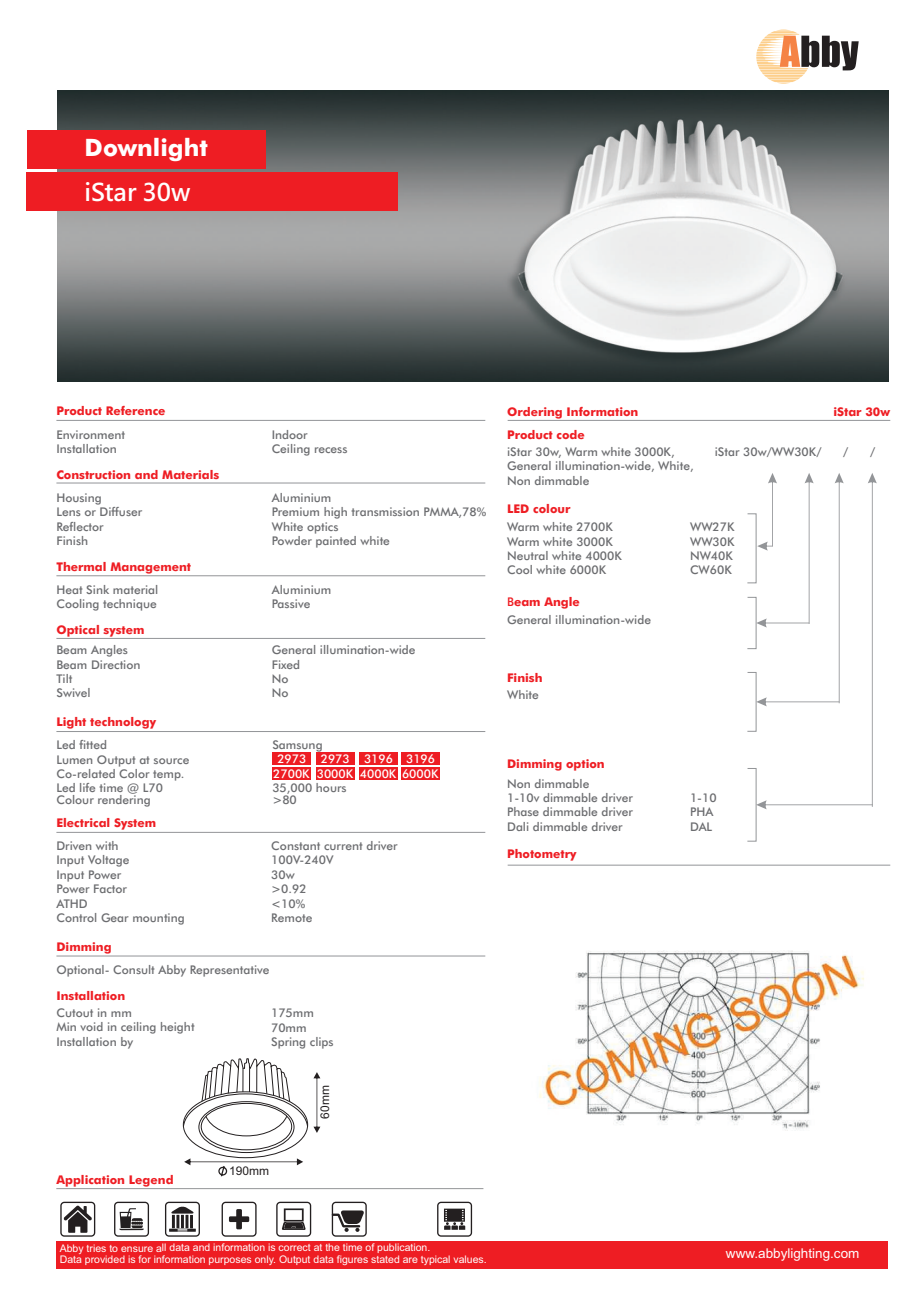
<style>
.page{position:relative;width:918px;height:1296px;background:#fff}
.page>*{position:absolute;margin:0;border:0;box-sizing:border-box;transform-origin:0 0}
.t1{font:500 24px "Futura BT";color:#fff}
.t2{font:700 24px "Microsoft Jheng Hei";color:#fff}
.t3{font:13.5px "Arial";color:#fff}
.t4{font:500 12px/14.2px "Futura BT";color:#6c6d70}
.t5{font:500 12px "Futura BT";color:#ee1d23}
.t6{font:500 12px/15.1px "Futura BT";color:#fff;text-align:center}
.t7{font:12px "Arial";color:#231f20}
.t8{font:10.5px/11.7px "Arial";color:#fff}
.s1{color:#ee1d23}
</style>
<div class="page">
<svg style="left:183px;top:1092px;width:125px;height:66px"></svg>
<svg style="left:198px;top:1101px;width:96px;height:52px"></svg>
<div style="left:201px;top:1103px;width:91px;height:47px;background:#fff;border-radius:50%"></div>
<svg style="left:183px;top:1058px;width:137px;height:79px"></svg>
<svg style="left:184px;top:1158px;width:119px;height:19px"></svg>
<svg style="left:756px;top:30px;width:103px;height:54px"></svg>
<hr style="left:56px;top:420px;width:429px;height:1px;background:#939598">
<hr style="left:56px;top:483px;width:429px;height:1px;background:#939598">
<hr style="left:56px;top:575px;width:429px;height:1px;background:#939598">
<hr style="left:56px;top:638px;width:429px;height:1px;background:#939598">
<hr style="left:56px;top:731px;width:429px;height:1px;background:#939598">
<hr style="left:56px;top:832px;width:429px;height:1px;background:#939598">
<hr style="left:56px;top:956px;width:429px;height:1px;background:#939598">
<hr style="left:56px;top:1188px;width:427px;height:1px;background:#939598">
<svg style="left:222px;top:1202px;width:35px;height:35px"></svg>
<svg style="left:60px;top:1202px;width:35px;height:35px"></svg>
<svg style="left:165px;top:1202px;width:35px;height:35px"></svg>
<svg style="left:332px;top:1202px;width:35px;height:35px"></svg>
<svg style="left:276px;top:1202px;width:35px;height:35px"></svg>
<svg style="left:437px;top:1202px;width:35px;height:35px"></svg>
<svg style="left:114px;top:1202px;width:35px;height:35px"></svg>
<svg style="left:756px;top:473px;width:121px;height:336px"></svg>
<hr style="left:508px;top:865px;width:382px;height:1px;background:#939598">
<hr style="left:508px;top:420px;width:382px;height:1px;background:#939598">
<div style="left:747px;top:513px;width:10px;height:70px;border:1px solid #939598"></div>
<div style="left:747px;top:597px;width:10px;height:52px;border:1px solid #939598"></div>
<div style="left:747px;top:672px;width:10px;height:60px;border:1px solid #939598"></div>
<div style="left:747px;top:768px;width:10px;height:74px;border:1px solid #939598"></div>
<div style="left:272px;top:753px;width:39px;height:12px;background:#ee1d23"></div>
<div style="left:272px;top:768px;width:39px;height:12px;background:#ee1d23"></div>
<div style="left:316px;top:753px;width:38px;height:12px;background:#ee1d23"></div>
<div style="left:316px;top:768px;width:38px;height:12px;background:#ee1d23"></div>
<div style="left:359px;top:753px;width:39px;height:12px;background:#ee1d23"></div>
<div style="left:401px;top:753px;width:39px;height:12px;background:#ee1d23"></div>
<div style="left:359px;top:768px;width:39px;height:12px;background:#ee1d23"></div>
<div style="left:401px;top:768px;width:39px;height:12px;background:#ee1d23"></div>
<img style="left:539px;top:950px;width:325px;height:181px">
<div style="left:56px;top:1241px;width:832px;height:27px;background:#ee1d23"></div>
<img style="left:57px;top:90px;width:831px;height:291px">
<div style="left:27px;top:131px;width:238px;height:38px;background:#ee1d23"></div>
<div style="left:27px;top:172px;width:371px;height:39px;background:#ee1d23"></div>
<h1 class="t1" style="left:85px;top:138px;width:125px">Downlight</h1>
<h1 class="t2" style="left:85px;top:179px;width:108px">iStar 30w</h1>
<p class="t5" style="left:56px;top:406px;width:111px">Product Reference</p>
<p class="t4" style="left:56px;top:428px;width:70px">Environment</p>
<p class="t4" style="left:272px;top:428px;width:37px">Indoor</p>
<p class="t4" style="left:56px;top:443px;width:62px">Installation</p>
<p class="t4" style="left:272px;top:443px;width:77px">Ceiling recess</p>
<p class="t4" style="left:56px;top:492px;width:47px">Housing</p>
<p class="t4" style="left:272px;top:492px;width:61px">Aluminium</p>
<p class="t4" style="left:56px;top:506px;width:87px">Lens or Diffuser</p>
<p class="t4" style="left:272px;top:506px;width:216px">Premium high transmission PMMA,78%</p>
<p class="t4" style="left:56px;top:520px;width:49px">Reflector</p>
<p class="t4" style="left:272px;top:520px;width:68px">White optics</p>
<p class="t4" style="left:56px;top:535px;width:33px">Finish</p>
<p class="t4" style="left:272px;top:535px;width:120px">Powder painted white</p>
<p class="t4" style="left:56px;top:584px;width:103px">Heat Sink material</p>
<p class="t4" style="left:272px;top:584px;width:61px">Aluminium</p>
<p class="t4" style="left:56px;top:598px;width:102px">Cooling technique</p>
<p class="t4" style="left:272px;top:598px;width:40px">Passive</p>
<p class="t4" style="left:56px;top:644px;width:73px">Beam Angles</p>
<p class="t4" style="left:272px;top:644px;width:145px">General illumination-wide</p>
<p class="t4" style="left:56px;top:658px;width:86px">Beam Direction</p>
<p class="t4" style="left:272px;top:658px;width:30px">Fixed</p>
<p class="t4" style="left:56px;top:673px;width:18px">Tilt</p>
<p class="t4" style="left:272px;top:673px;width:18px">No</p>
<p class="t4" style="left:56px;top:687px;width:36px">Swivel</p>
<p class="t4" style="left:272px;top:687px;width:18px">No</p>
<p class="t5" style="left:56px;top:470px;width:165px">Construction and Materials</p>
<p class="t5" style="left:56px;top:562px;width:136px">Thermal Management</p>
<p class="t5" style="left:56px;top:625px;width:90px">Optical system</p>
<p class="t5" style="left:56px;top:717px;width:101px">Light technology</p>
<p class="t4" style="left:56px;top:739px;width:52px">Led fitted</p>
<p class="t4" style="left:272px;top:739px;width:52px">Samsung</p>
<p class="t4" style="left:56px;top:753px;width:134px">Lumen Output at source<br>Co-related Color temp.<br>Led life time @ L70</p>
<p class="t6" style="left:273px;top:752px;width:167px">2973 2973 3196 3196<br>2700K 3000K 4000K 6000K</p>
<p class="t4" style="left:272px;top:782px;width:76px">35,000 hours</p>
<p class="t4" style="left:56px;top:794px;width:96px">Colour rendering</p>
<p class="t4" style="left:272px;top:794px;width:26px">&gt;80</p>
<p class="t4" style="left:56px;top:840px;width:64px">Driven with</p>
<p class="t4" style="left:271px;top:840px;width:128px">Constant current driver</p>
<p class="t4" style="left:56px;top:854px;width:75px">Input Voltage</p>
<p class="t4" style="left:271px;top:854px;width:64px">100V-240V</p>
<p class="t4" style="left:56px;top:869px;width:66px">Input Power</p>
<p class="t4" style="left:271px;top:869px;width:25px">30w</p>
<p class="t4" style="left:56px;top:883px;width:72px">Power Factor</p>
<p class="t4" style="left:271px;top:883px;width:37px">&gt;0.92</p>
<p class="t4" style="left:56px;top:897px;width:33px">ATHD</p>
<p class="t4" style="left:271px;top:897px;width:35px">&lt;10%</p>
<p class="t4" style="left:56px;top:912px;width:130px">Control Gear mounting</p>
<p class="t4" style="left:271px;top:912px;width:43px">Remote</p>
<p class="t5" style="left:56px;top:818px;width:101px">Electrical System</p>
<p class="t5" style="left:56px;top:942px;width:57px">Dimming</p>
<p class="t5" style="left:56px;top:990px;width:70px">Installation</p>
<p class="t4" style="left:56px;top:963px;width:215px">Optional- Consult Abby Representative</p>
<p class="t4" style="left:56px;top:1007px;width:140px">Cutout in mm<br>Min void in ceiling height<br>Installation by</p>
<p class="t4" style="left:271px;top:1006px;width:44px;line-height:15.1px">175mm<br>70mm</p>
<p class="t4" style="left:271px;top:1035px;width:64px">Spring clips</p>
<p class="t7" style="left:321px;top:1119px;width:35px;rotate:-90deg">60mm</p>
<p class="t5" style="left:56px;top:1175px;width:119px">Application Legend</p>
<p class="t7" style="left:229px;top:1167px;width:42px">190mm</p>
<p class="t5" style="left:507px;top:406px;width:133px">Ordering Information</p>
<p class="t5" style="left:833px;top:406px;width:58px">iStar 30w</p>
<p class="t5" style="left:507px;top:429px;width:79px">Product code</p>
<p class="t4" style="left:507px;top:446px;width:169px">iStar 30w, Warm white 3000K,</p>
<p class="t4" style="left:715px;top:446px;width:108px">iStar 30w/WW30K/</p>
<p class="t4" style="left:843px;top:446px;width:7px">/</p>
<p class="t4" style="left:870px;top:446px;width:7px">/</p>
<p class="t4" style="left:507px;top:460px;width:188px">General illumination-wide, White,<br>Non dimmable</p>
<p class="t5" style="left:507px;top:504px;width:65px">LED colour</p>
<p class="t4" style="left:507px;top:521px;width:107px">Warm white 2700K</p>
<p class="t4" style="left:690px;top:521px;width:46px">WW27K</p>
<p class="t4" style="left:507px;top:535px;width:107px">Warm white 3000K</p>
<p class="t4" style="left:690px;top:535px;width:46px">WW30K</p>
<p class="t4" style="left:507px;top:550px;width:116px">Neutral white 4000K</p>
<p class="t4" style="left:690px;top:550px;width:44px">NW40K</p>
<p class="t4" style="left:507px;top:564px;width:101px">Cool white 6000K</p>
<p class="t4" style="left:690px;top:564px;width:43px">CW60K</p>
<p class="t4" style="left:507px;top:595px;width:145px;line-height:17.5px"><span class="s1">B</span><span class="s1">eam Angle<br></span>General illumination-wide</p>
<p class="t5" style="left:507px;top:672px;width:37px">Finish</p>
<p class="t4" style="left:507px;top:689px;width:33px">White</p>
<p class="t5" style="left:507px;top:759px;width:99px">Dimming option</p>
<p class="t4" style="left:507px;top:778px;width:127px">Non dimmable<br>1-10v dimmable driver<br>Phase dimmable driver<br>Dali dimmable driver</p>
<p class="t5" style="left:507px;top:849px;width:71px">Photometry</p>
<p class="t4" style="left:690px;top:792px;width:28px">1-10<br>PHA<br>DAL</p>
<p class="t8" style="left:60px;top:1243px;width:429px">Abby tries to ensure all data and information is correct at the time of publication.<br>Data provided is for information purposes only. Output data figures stated are typical values.</p>
<p class="t3" style="left:726px;top:1248px;width:135px">www.abbylighting.com</p>
</div>
